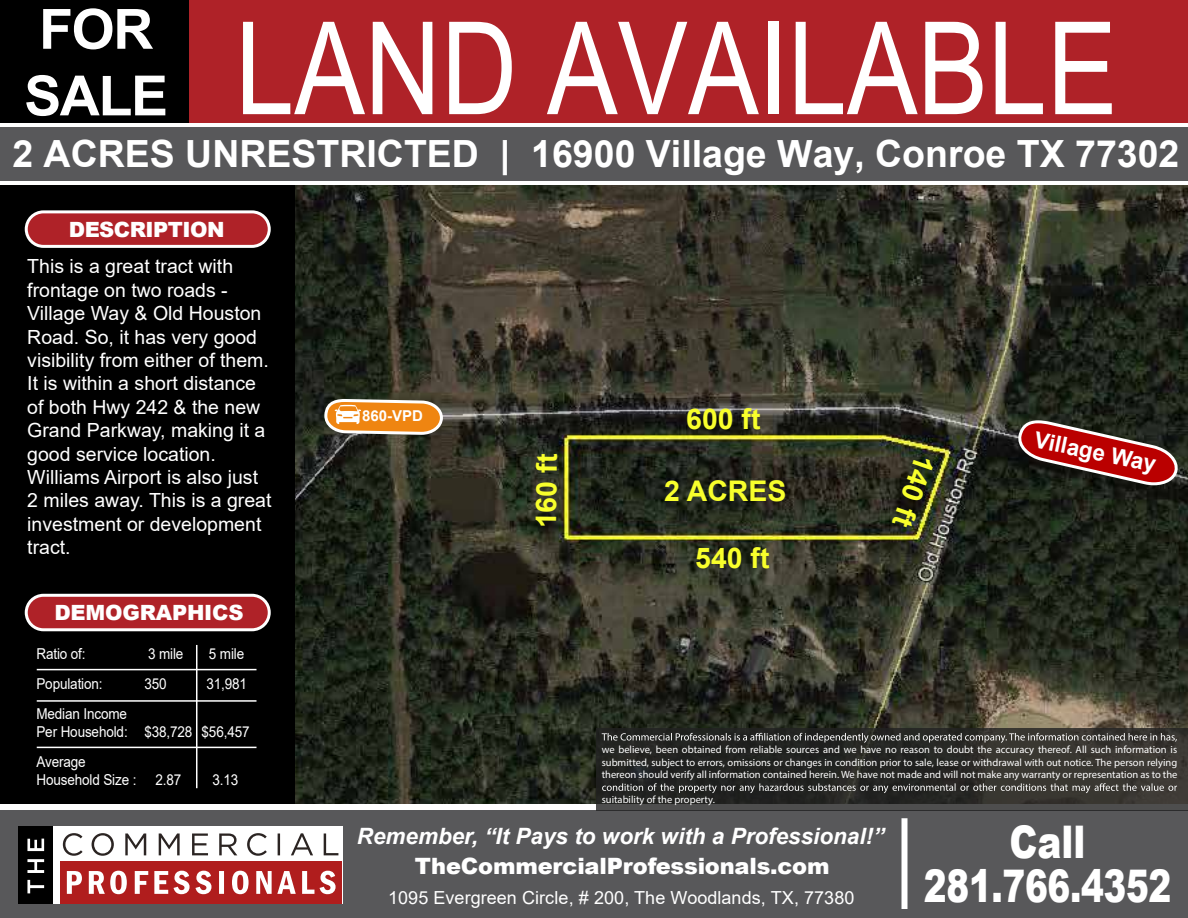
<style>
.page{position:relative;width:1188px;height:918px;background:#fff}
.page>*{position:absolute;margin:0;border:0;box-sizing:border-box;transform-origin:0 0}
.t1{font:129px "Arial Narrow";color:#fff}
.t2{font:700 55.5px/66.6px "Arial";letter-spacing:-.025em;color:#fff}
.t3{font:900 45px/43.5px "Arial";letter-spacing:-.01em;color:#fff;text-align:center;scale:.8 1}
.t4{font:700 37.5px "Arial";color:#fff}
.t5{font:700 28.5px "Arial";color:#f8ff2c}
.t6{font:italic 700 22.5px "Arial";color:#fff}
.t7{font:900 22.5px "Arial";letter-spacing:-.01em;color:#fff}
.t8{font:700 22.5px "Arial";color:#fff}
.t9{font:900 21px "Arial";letter-spacing:-.01em;color:#fff}
.t10{font:19.5px/23.4px "Arial";color:#fff}
.t11{font:18px "Arial";letter-spacing:.005em;color:#fff}
.t12{font:15px/18px "Arial";letter-spacing:-.01em;color:#fff;scale:.9 1}
.t13{font:700 15px "Arial";color:#fff}
.t14{font:10.5px/12.6px "Myriad Pro";color:#fff;text-align:justify}
</style>
<div class="page">
<div style="left:0;top:0;width:190px;height:130px;background:#000"></div>
<div style="left:190px;top:0;width:998px;height:130px;background:#af2228"></div>
<img style="left:294px;top:185px;width:894px;height:619px">
<div style="left:0;top:153px;width:294px;height:669px;background:#000"></div>
<div style="left:0;top:804px;width:1188px;height:108px;background:#fff"></div>
<div style="left:0;top:810px;width:1188px;height:108px;background:#58585a"></div>
<div style="left:902px;top:818px;width:6px;height:91px;background:#fff"></div>
<div style="left:0;top:124px;width:1188px;height:59px;background:#58585a"></div>
<hr style="left:0;top:124px;width:1188px;height:3px;background:#fff">
<hr style="left:0;top:181px;width:1188px;height:4px;background:#fff">
<div style="left:26px;top:212px;width:243px;height:34px;background:#af2228;border-radius:17px"></div>
<div style="left:25px;top:210px;width:246px;height:38px;border:3px solid #fff;border-radius:17px"></div>
<div style="left:26px;top:595px;width:243px;height:35px;background:#af2228;border-radius:17px"></div>
<div style="left:25px;top:594px;width:246px;height:37px;border:3px solid #fff;border-radius:17px"></div>
<hr style="left:37px;top:669px;width:219px;height:1px;background:#fff">
<hr style="left:37px;top:700px;width:219px;height:2px;background:#fff">
<hr style="left:37px;top:747px;width:219px;height:1px;background:#fff">
<hr style="left:196px;top:645px;width:1px;height:143px;background:#fff">
<div style="left:53px;top:826px;width:289px;height:78px;background:#fff"></div>
<div style="left:60px;top:861px;width:282px;height:43px;background:#b01d1d"></div>
<svg style="left:63px;top:833px;width:275px;height:23px"></svg>
<svg style="left:67px;top:871px;width:269px;height:23px"></svg>
<div style="left:18px;top:826px;width:35px;height:78px;background:#000"></div>
<svg style="left:27px;top:839px;width:17px;height:54px"></svg>
<svg style="left:596px;top:728px;width:592px;height:83px;fill:#282826"></svg>
<svg style="left:602px;top:733px;width:575px;height:10px"></svg>
<svg style="left:602px;top:783px;width:575px;height:10px"></svg>
<svg style="left:1016px;top:420px;width:164px;height:65px"></svg>
<svg style="left:324px;top:399px;width:119px;height:36px"></svg>
<h2 class="t2" style="left:24px;top:-3px;width:145px">FOR<br>SALE</h2>
<h1 class="t1" style="left:235px;top:-26px;width:883px">LAND AVAILABLE</h1>
<h3 class="t4" style="left:12px;top:127px;width:1169px">2 ACRES UNRESTRICTED | 16900 Village Way, Conroe TX 77302</h3>
<h3 class="t9" style="left:69px;top:214px;width:157px">DESCRIPTION</h3>
<p class="t10" style="left:27px;top:255px;width:246px">This is a great tract with frontage on two roads -<br>Village Way &amp; Old Houston<br>Road. So, it has very good visibility from either of them.<br>It is within a short distance of both Hwy 242 &amp; the new<br>Grand Parkway, making it a good service location.<br>Williams Airport is also just<br>2 miles away. This is a great investment or development tract.</p>
<h3 class="t9" style="left:54px;top:597px;width:191px">DEMOGRAPHICS</h3>
<h3 class="t12" style="left:36px;top:645px;width:56px">Ratio of:</h3>
<h3 class="t12" style="left:148px;top:645px;width:41px">3 mile</h3>
<h3 class="t12" style="left:209px;top:645px;width:41px">5 mile</h3>
<h3 class="t12" style="left:36px;top:675px;width:75px">Population:</h3>
<h3 class="t12" style="left:144px;top:675px;width:26px">350</h3>
<h3 class="t12" style="left:207px;top:675px;width:47px">31,981</h3>
<h3 class="t12" style="left:36px;top:705px;width:238px">Median Income<br>Per Household: $38,728 $56,457</h3>
<h3 class="t12" style="left:36px;top:753px;width:113px">Average<br>Household Size :</h3>
<h3 class="t12" style="left:155px;top:771px;width:30px">2.87</h3>
<h3 class="t12" style="left:213px;top:771px;width:30px">3.13</h3>
<h3 class="t13" style="left:362px;top:406px;width:62px">860-VPD</h3>
<h3 class="t5" style="left:686px;top:399px;width:76px">600 ft</h3>
<h3 class="t5" style="left:526px;top:528px;width:76px;rotate:-89deg">061 t f</h3>
<h3 class="t5" style="left:945px;top:462px;width:76px;rotate:109deg">140 ft</h3>
<h3 class="t5" style="left:664px;top:471px;width:124px">2 ACRES</h3>
<h3 class="t5" style="left:695px;top:538px;width:76px">540 ft</h3>
<h3 class="t8" style="left:1038px;top:423px;width:125px;rotate:12deg">Village Way</h3>
<p class="t14" style="left:602px;top:743px;width:577px">we believe, been obtained from reliable sources and we have no reason to doubt the accuracy thereof. All such information is submitted, subject to errors, omissions or changes in condition prior to sale, lease or withdrawal with out notice. The person relying thereon should verify all information contained herein. We have not made and will not make any warranty or representation as to the</p>
<p class="t14" style="left:602px;top:793px;width:115px">suitability of the property.</p>
<h3 class="t6" style="left:357px;top:821px;width:529px">Remember, “It Pays to work with a Professional!”</h3>
<h3 class="t7" style="left:415px;top:849px;width:416px">TheCommercialProfessionals.com</h3>
<h3 class="t11" style="left:388px;top:885px;width:468px">1095 Evergreen Circle, # 200, The Woodlands, TX, 77380</h3>
<h3 class="t3" style="left:924px;top:819px;width:311px">Call<br>281.766.4352</h3>
</div>
